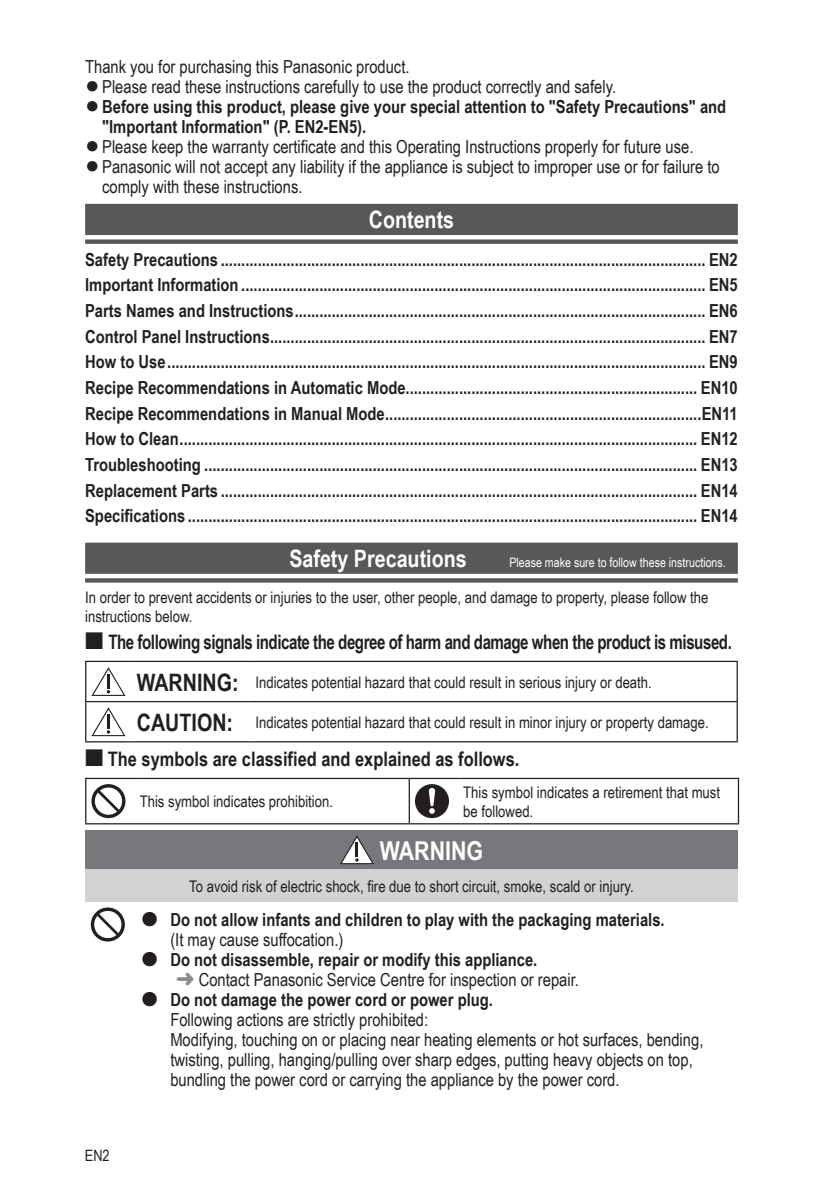
<style>
.page{position:relative;width:823px;height:1191px;background:#fff}
.page>*{position:absolute;margin:0;border:0;box-sizing:border-box;transform-origin:0 0}
.灰色大标题13{font:700 26px "Arial Narrow";color:#fff}
.灰底下划线大标题12{font:700 24px "Arial Narrow";color:#fff}
.通用12pt加粗{font:700 24px "Arial Narrow";color:#231f20}
.t1{font:700 20px "Arial Narrow";letter-spacing:-.025em;color:#231f20;scale:.92 1}
.t2{font:700 20px "Arial Narrow";color:#231f20}
.目录{font:700 18px/20px "Arial Narrow";color:#231f20}
.PL_9pt_Regular{font:18px/20px "Arial Narrow";color:#231f20}
.通用9pt{font:18px "Arial Narrow";color:#231f20}
.通用8pt{font:16px/18px "Arial Narrow";color:#231f20}
.t3{font:15.6px "Arial Narrow";color:#231f20}
.灰底下划线大标题12-2{font:13px "Arial Narrow";color:#fff}
.s1{font-size:24px}
.s2{font-weight:400;font-size:24px}
.s3{color:#8a8c8f}
</style>
<div class="page">
<div style="left:85px;top:542px;width:652px;height:32px;background:#57585a"></div>
<svg style="left:85px;top:578px;width:652px;height:4px;background:#606163"></svg>
<div style="left:85px;top:204px;width:652px;height:31px;background:#57585a"></div>
<div style="left:85px;top:239px;width:652px;height:5px;background:#57585a"></div>
<hr style="left:131px;top:661px;width:118px;height:1px;background:#231f20">
<hr style="left:131px;top:701px;width:118px;height:1px;background:#231f20">
<hr style="left:131px;top:741px;width:118px;height:1px;background:#231f20">
<hr style="left:85px;top:662px;width:1px;height:39px;background:#231f20">
<hr style="left:85px;top:702px;width:1px;height:39px;background:#231f20">
<hr style="left:85px;top:661px;width:46px;height:1px;background:#231f20">
<hr style="left:85px;top:701px;width:46px;height:1px;background:#231f20">
<hr style="left:85px;top:741px;width:46px;height:1px;background:#231f20">
<hr style="left:249px;top:661px;width:488px;height:1px;background:#231f20">
<hr style="left:736px;top:662px;width:1px;height:39px;background:#231f20">
<hr style="left:736px;top:702px;width:1px;height:39px;background:#231f20">
<hr style="left:249px;top:701px;width:488px;height:1px;background:#231f20">
<hr style="left:249px;top:741px;width:488px;height:1px;background:#231f20">
<svg style="left:91px;top:667px;width:34px;height:29px"></svg>
<svg style="left:91px;top:707px;width:34px;height:29px"></svg>
<hr style="left:85px;top:779px;width:1px;height:44px;background:#231f20">
<hr style="left:408px;top:779px;width:1px;height:44px;background:#231f20">
<hr style="left:85px;top:778px;width:52px;height:1px;background:#231f20">
<hr style="left:137px;top:778px;width:272px;height:1px;background:#231f20">
<hr style="left:409px;top:778px;width:51px;height:1px;background:#231f20">
<hr style="left:460px;top:778px;width:278px;height:1px;background:#231f20">
<hr style="left:85px;top:823px;width:52px;height:1px;background:#231f20">
<hr style="left:137px;top:823px;width:272px;height:1px;background:#231f20">
<hr style="left:409px;top:823px;width:51px;height:1px;background:#231f20">
<hr style="left:460px;top:823px;width:278px;height:1px;background:#231f20">
<hr style="left:737px;top:779px;width:1px;height:44px;background:#231f20">
<svg style="left:91px;top:784px;width:34px;height:34px"></svg>
<svg style="left:95px;top:787px;width:27px;height:27px"></svg>
<svg style="left:97px;top:790px;width:23px;height:22px"></svg>
<svg style="left:415px;top:784px;width:34px;height:34px"></svg>
<div style="left:85px;top:830px;width:652px;height:40px;background:#76787b"></div>
<div style="left:85px;top:870px;width:652px;height:32px;background:#d1d2d4"></div>
<svg style="left:340px;top:835px;width:34px;height:29px"></svg>
<svg style="left:91px;top:907px;width:34px;height:34px"></svg>
<svg style="left:94px;top:911px;width:27px;height:27px"></svg>
<svg style="left:96px;top:913px;width:23px;height:23px"></svg>
<p class="通用9pt" style="left:85px;top:53px;width:326px">Thank you for purchasing this Panasonic product.</p>
<p class="PL_9pt_Regular" style="left:85px;top:76px;width:532px"><span class="s1">●</span>Please read these instructions carefully to use the product correctly and safely.</p>
<p class="目录" style="left:102px;top:95px;width:625px;text-indent:-17px"><span class="s2">●</span>Before using this product, please give your special attention to "Safety Precautions" and "Important Information" (P. EN2-EN5).</p>
<p class="PL_9pt_Regular" style="left:85px;top:136px;width:609px"><span class="s1">●</span>Please keep the warranty certificate and this Operating Instructions properly for future use.</p>
<p class="PL_9pt_Regular" style="left:102px;top:156px;width:618px;text-indent:-17px"><span class="s1">●</span>Panasonic will not accept any liability if the appliance is subject to improper use or for failure to comply with these instructions.</p>
<p class="灰底下划线大标题12" style="left:368px;top:201px;width:87px">Contents</p>
<p class="目录" style="left:85px;top:248px;width:653px">Safety Precautions ...................................................................................................................... EN2</p>
<p class="目录" style="left:85px;top:274px;width:653px">Important Information ................................................................................................................. EN5</p>
<p class="目录" style="left:85px;top:300px;width:653px">Parts Names and Instructions .................................................................................................... EN6</p>
<p class="目录" style="left:85px;top:325px;width:653px">Control Panel Instructions .......................................................................................................... EN7</p>
<p class="目录" style="left:85px;top:351px;width:653px">How to Use................................................................................................................................... EN9</p>
<p class="目录" style="left:85px;top:377px;width:653px">Recipe Recommendations in Automatic Mode....................................................................... EN10</p>
<p class="目录" style="left:85px;top:402px;width:653px">Recipe Recommendations in Manual Mode .............................................................................EN11</p>
<p class="目录" style="left:85px;top:428px;width:653px">How to Clean .............................................................................................................................. EN12</p>
<p class="目录" style="left:85px;top:454px;width:653px">Troubleshooting ........................................................................................................................ EN13</p>
<p class="目录" style="left:85px;top:479px;width:653px">Replacement Parts .................................................................................................................... EN14</p>
<p class="目录" style="left:85px;top:505px;width:653px">Specifications ............................................................................................................................ EN14</p>
<p class="灰底下划线大标题12" style="left:289px;top:540px;width:179px">Safety Precautions</p>
<p class="灰底下划线大标题12-2" style="left:509px;top:552px;width:218px">Please make sure to follow these instructions.</p>
<p class="通用8pt" style="left:85px;top:588px;width:624px">In order to prevent accidents or injuries to the user, other people, and damage to property, please follow the instructions below.</p>
<p class="t1" style="left:85px;top:627px;width:704px">■ The following signals indicate the degree of harm and damage when the product is misused.</p>
<p class="通用12pt加粗" style="left:137px;top:664px;width:103px">WARNING:</p>
<p class="通用8pt" style="left:255px;top:672px;width:398px">Indicates potential hazard that could result in serious injury or death.</p>
<p class="通用12pt加粗" style="left:137px;top:704px;width:98px">CAUTION:</p>
<p class="通用8pt" style="left:255px;top:712px;width:454px">Indicates potential hazard that could result in minor injury or property damage.</p>
<p class="t2" style="left:85px;top:744px;width:435px">■ The symbols are classified and explained as follows.</p>
<p class="通用8pt" style="left:140px;top:792px;width:195px">This symbol indicates prohibition.</p>
<p class="通用8pt" style="left:463px;top:781px;width:258px;line-height:19.2px">This symbol indicates a retirement that must be followed.</p>
<p class="灰色大标题13" style="left:379px;top:831px;width:105px">WARNING</p>
<p class="通用8pt" style="left:189px;top:876px;width:445px">To avoid risk of electric shock, fire due to short circuit, smoke, scald or injury.</p>
<p class="目录" style="left:142px;top:908px;width:524px">● Do not allow infants and children to play with the packaging materials.</p>
<p class="PL_9pt_Regular" style="left:170px;top:928px;width:174px">(It may cause suffocation.)</p>
<p class="目录" style="left:142px;top:948px;width:397px">● Do not disassemble, repair or modify this appliance.</p>
<p class="PL_9pt_Regular" style="left:176px;top:968px;width:404px"><span class="s3">➜</span> Contact Panasonic Service Centre for inspection or repair.</p>
<p class="目录" style="left:142px;top:988px;width:352px">● Do not damage the power cord or power plug.</p>
<p class="PL_9pt_Regular" style="left:170px;top:1008px;width:259px">Following actions are strictly prohibited:</p>
<p class="PL_9pt_Regular" style="left:170px;top:1028px;width:534px">Modifying, touching on or placing near heating elements or hot surfaces, bending, twisting, pulling, hanging/pulling over sharp edges, putting heavy objects on top, bundling the power cord or carrying the appliance by the power cord.</p>
<p class="t3" style="left:85px;top:1143px;width:26px">EN2</p>
</div>
